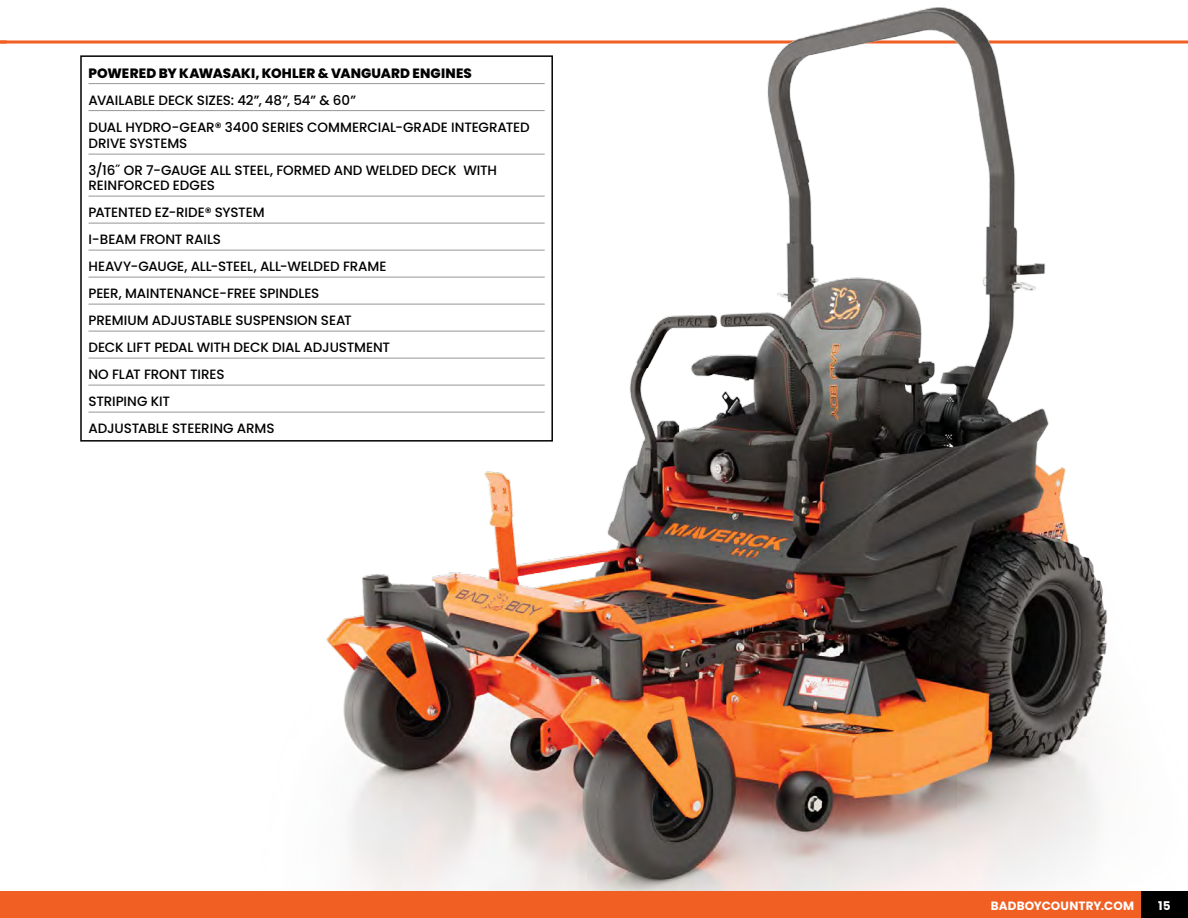
<style>
.page{position:relative;width:1188px;height:918px;background:#fff}
.page>*{position:absolute;margin:0;border:0;box-sizing:border-box;transform-origin:0 0}
.t1{font:500 13.5px/27px "Poppins";letter-spacing:-.01em;color:#000}
.t2{font:800 13.5px "Poppins";letter-spacing:.005em;color:#000}
.t3{font:700 12px "Poppins";letter-spacing:.005em;color:#fff}
</style>
<div class="page">
<svg style="left:7px;top:40px;width:212px;height:4px"></svg>
<svg style="left:0;top:40px;width:7px;height:4px"></svg>
<hr style="left:88px;top:83px;width:457px;height:1px;background:#939598">
<hr style="left:88px;top:110px;width:457px;height:1px;background:#939598">
<hr style="left:88px;top:154px;width:457px;height:1px;background:#939598">
<hr style="left:88px;top:196px;width:457px;height:1px;background:#939598">
<hr style="left:88px;top:223px;width:457px;height:1px;background:#939598">
<hr style="left:88px;top:250px;width:457px;height:1px;background:#939598">
<hr style="left:88px;top:277px;width:457px;height:1px;background:#939598">
<hr style="left:88px;top:304px;width:457px;height:1px;background:#939598">
<hr style="left:88px;top:331px;width:457px;height:1px;background:#939598">
<hr style="left:88px;top:358px;width:457px;height:1px;background:#939598">
<hr style="left:88px;top:385px;width:457px;height:1px;background:#939598">
<hr style="left:88px;top:412px;width:457px;height:1px;background:#939598">
<img style="left:219px;top:7px;width:969px;height:884px">
<div style="left:0;top:891px;width:1188px;height:27px;background:#f15f22"></div>
<div style="left:1141px;top:891px;width:47px;height:27px;background:#000"></div>
<p class="t2" style="left:88px;top:65px;width:385px">POWERED BY KAWASAKI, KOHLER &amp; VANGUARD ENGINES</p>
<p class="t1" style="left:88px;top:87px;width:443px">AVAILABLE DECK SIZES: 42”, 48”, 54” &amp; 60”<br>DUAL HYDRO-GEAR® 3400 SERIES COMMERCIAL-GRADE INTEGRATED</p>
<p class="t1" style="left:88px;top:130px;width:410px">DRIVE SYSTEMS<br>3/16˝ OR 7-GAUGE ALL STEEL, FORMED AND WELDED DECK WITH</p>
<p class="t1" style="left:88px;top:172px;width:303px">REINFORCED EDGES<br>PATENTED EZ-RIDE® SYSTEM<br>I-BEAM FRONT RAILS<br>HEAVY-GAUGE, ALL-STEEL, ALL-WELDED FRAME<br>PEER, MAINTENANCE-FREE SPINDLES<br>PREMIUM ADJUSTABLE SUSPENSION SEAT<br>DECK LIFT PEDAL WITH DECK DIAL ADJUSTMENT<br>NO FLAT FRONT TIRES<br>STRIPING KIT<br>ADJUSTABLE STEERING ARMS</p>
<p class="t3" style="left:991px;top:899px;width:145px">BADBOYCOUNTRY.COM</p>
<p class="t3" style="left:1158px;top:899px;width:14px">15</p>
</div>
